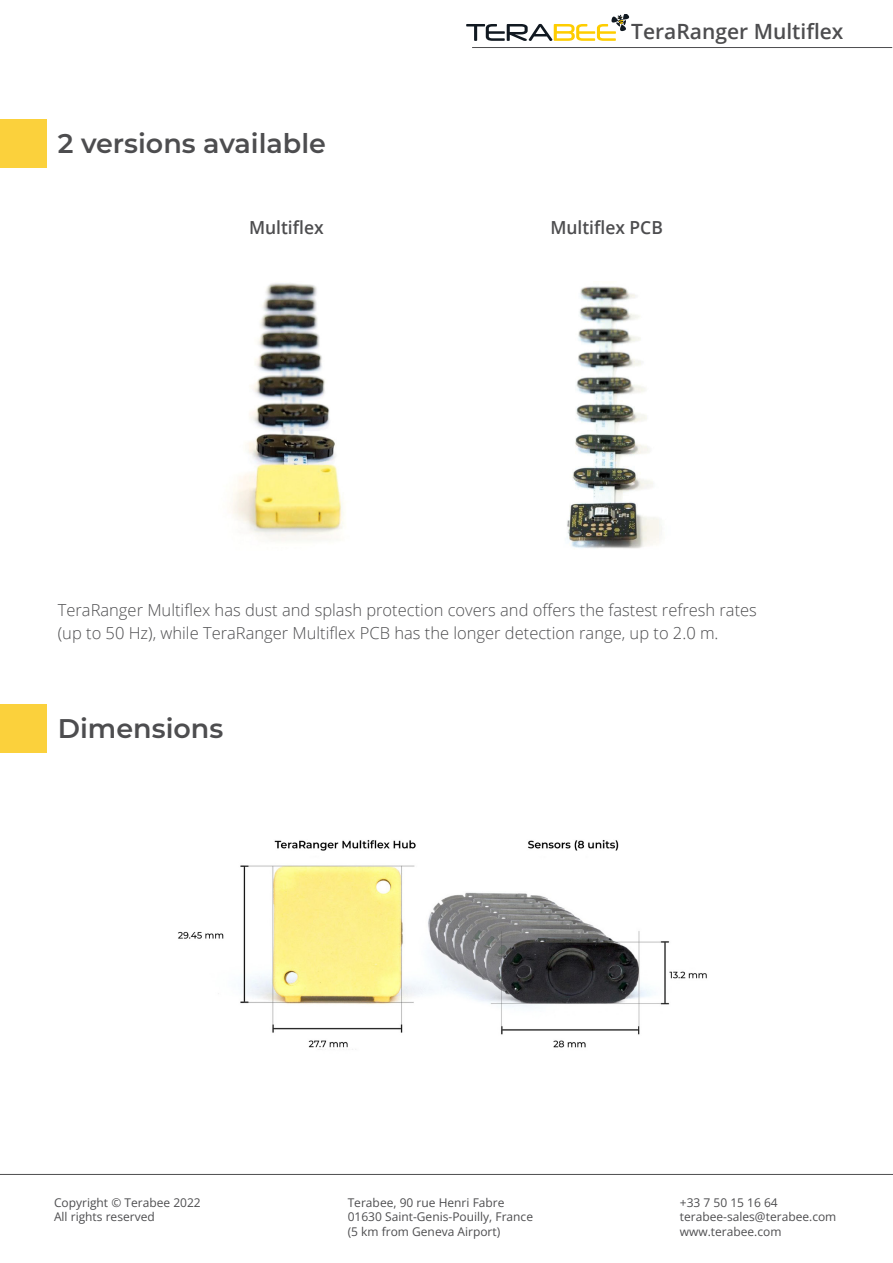
<style>
.page{position:relative;width:893px;height:1263px;background:#fff}
.page>*{position:absolute;margin:0;border:0;box-sizing:border-box;transform-origin:0 0}
.t1{font:600 27px "Montserrat";color:#4d4d4f}
.t2{font:600 21px "Open Sans";color:#4d4d4f}
.t3{font:600 18px "Open Sans";color:#4d4d4f}
.t4{font:300 16.5px "Open Sans";color:#4d4d4f}
.t5{font:12px/14.4px "Open Sans";color:#4d4d4f}
</style>
<div class="page">
<hr style="left:0;top:1174px;width:893px;height:1px;background:#4d4d4f">
<svg style="left:467px;top:15px;width:162px;height:26px"></svg>
<div style="left:0;top:119px;width:46px;height:48px;background:#fbd13c"></div>
<div style="left:0;top:704px;width:46px;height:48px;background:#fbd13c"></div>
<img style="left:230px;top:283px;width:114px;height:258px">
<img style="left:567px;top:286px;width:95px;height:263px">
<img style="left:178px;top:840px;width:529px;height:210px">
<hr style="left:472px;top:47px;width:420px;height:1px;background:#4d4d4f">
<p class="t1" style="left:58px;top:124px;width:270px">2 versions available</p>
<p class="t2" style="left:631px;top:17px;width:214px">TeraRanger Multiflex</p>
<p class="t3" style="left:249px;top:215px;width:76px">Multiflex</p>
<p class="t3" style="left:550px;top:215px;width:114px">Multiflex PCB</p>
<p class="t4" style="left:58px;top:599px;width:701px">TeraRanger Multiflex has dust and splash protection covers and offers the fastest refresh rates</p>
<p class="t4" style="left:58px;top:621px;width:662px">(up to 50 Hz), while TeraRanger Multiflex PCB has the longer detection range, up to 2.0 m.</p>
<p class="t1" style="left:58px;top:709px;width:167px">Dimensions</p>
<p class="t5" style="left:54px;top:1195px;width:148px">Copyright © Terabee 2022<br>All rights reserved</p>
<p class="t5" style="left:348px;top:1195px;width:187px">Terabee, 90 rue Henri Fabre<br>01630 Saint-Genis-Pouilly, France (5 km from Geneva Airport)</p>
<p class="t5" style="left:680px;top:1195px;width:158px">+33 7 50 15 16 64 terabee-sales@terabee.com www.terabee.com</p>
</div>
